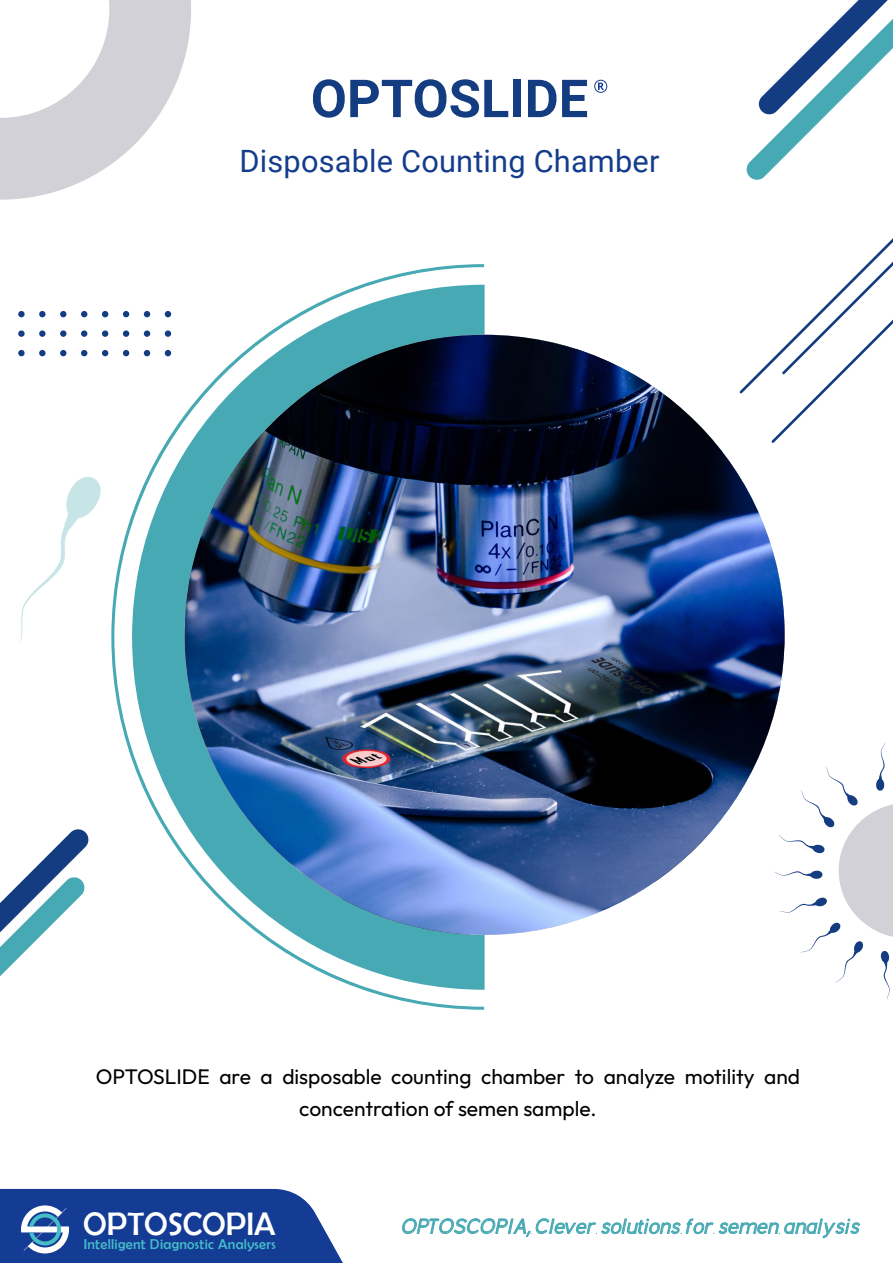
<style>
.page{position:relative;width:893px;height:1263px;background:#fff}
.page>*{position:absolute;margin:0;border:0;box-sizing:border-box;transform-origin:0 0}
.t1{font:700 52.5px "Roboto";color:#143c81}
.t2{font:32.7px "Berlin Sans FB";color:#fff}
.t3{font:30.75px "Roboto";letter-spacing:.005em;color:#143c8c}
.t4{font:21px/31.5px "Outfit";color:#000;text-align:center}
.t5{font:italic 20.4px "Berlin";color:#46a9b3}
.t6{font:14.4px "Berlin Sans FB";letter-spacing:.02em;color:#46bdc7}
</style>
<div class="page">
<svg style="left:739px;top:238px;width:154px;height:205px"></svg>
<div style="left:18px;top:311px;width:7px;height:6px;background:#143c81;border-radius:50%"></div>
<div style="left:39px;top:311px;width:7px;height:6px;background:#143c81;border-radius:50%"></div>
<svg style="left:60px;top:311px;width:6px;height:6px"></svg>
<svg style="left:81px;top:311px;width:6px;height:6px"></svg>
<svg style="left:102px;top:311px;width:6px;height:6px"></svg>
<div style="left:18px;top:330px;width:7px;height:7px;background:#143c81;border-radius:50%"></div>
<div style="left:39px;top:330px;width:7px;height:7px;background:#143c81;border-radius:50%"></div>
<div style="left:60px;top:330px;width:6px;height:7px;background:#143c81;border-radius:50%"></div>
<div style="left:81px;top:330px;width:6px;height:7px;background:#143c81;border-radius:50%"></div>
<div style="left:102px;top:330px;width:6px;height:7px;background:#143c81;border-radius:50%"></div>
<div style="left:18px;top:350px;width:7px;height:6px;background:#143c81;border-radius:50%"></div>
<div style="left:39px;top:350px;width:7px;height:6px;background:#143c81;border-radius:50%"></div>
<svg style="left:60px;top:350px;width:6px;height:6px"></svg>
<svg style="left:81px;top:350px;width:6px;height:6px"></svg>
<svg style="left:102px;top:350px;width:6px;height:6px"></svg>
<svg style="left:0;top:0;width:191px;height:200px"></svg>
<svg style="left:0;top:829px;width:89px;height:148px"></svg>
<svg style="left:746px;top:0;width:147px;height:180px"></svg>
<img style="left:185px;top:335px;width:600px;height:600px;border-radius:300px">
<img style="left:111px;top:264px;width:373px;height:746px">
<svg style="left:774px;top:742px;width:119px;height:258px"></svg>
<svg style="left:20px;top:477px;width:81px;height:165px"></svg>
<svg style="left:594px;top:80px;width:13px;height:13px"></svg>
<svg style="left:402px;top:1218px;width:458px;height:20px"></svg>
<svg style="left:0;top:1189px;width:343px;height:74px;background:#2b50a0"></svg>
<h1 class="t1" style="left:311px;top:62px;width:279px">OPTOSLIDE</h1>
<h3 class="t3" style="left:239px;top:140px;width:421px">Disposable Counting Chamber</h3>
<p class="t4" style="left:96px;top:1061px;width:706px">OPTOSLIDE are a disposable counting chamber to analyze motility and concentration of semen sample.</p>
<h2 class="t2" style="left:83px;top:1205px;width:194px">OPTOSCOPIA</h2>
<p class="t5" style="left:402px;top:1215px;width:459px">OPTOSCOPIA, Clever solutions for semen analysis</p>
<p class="t6" style="left:84px;top:1236px;width:193px">Intelligent Diagnostic Analysers</p>
</div>
